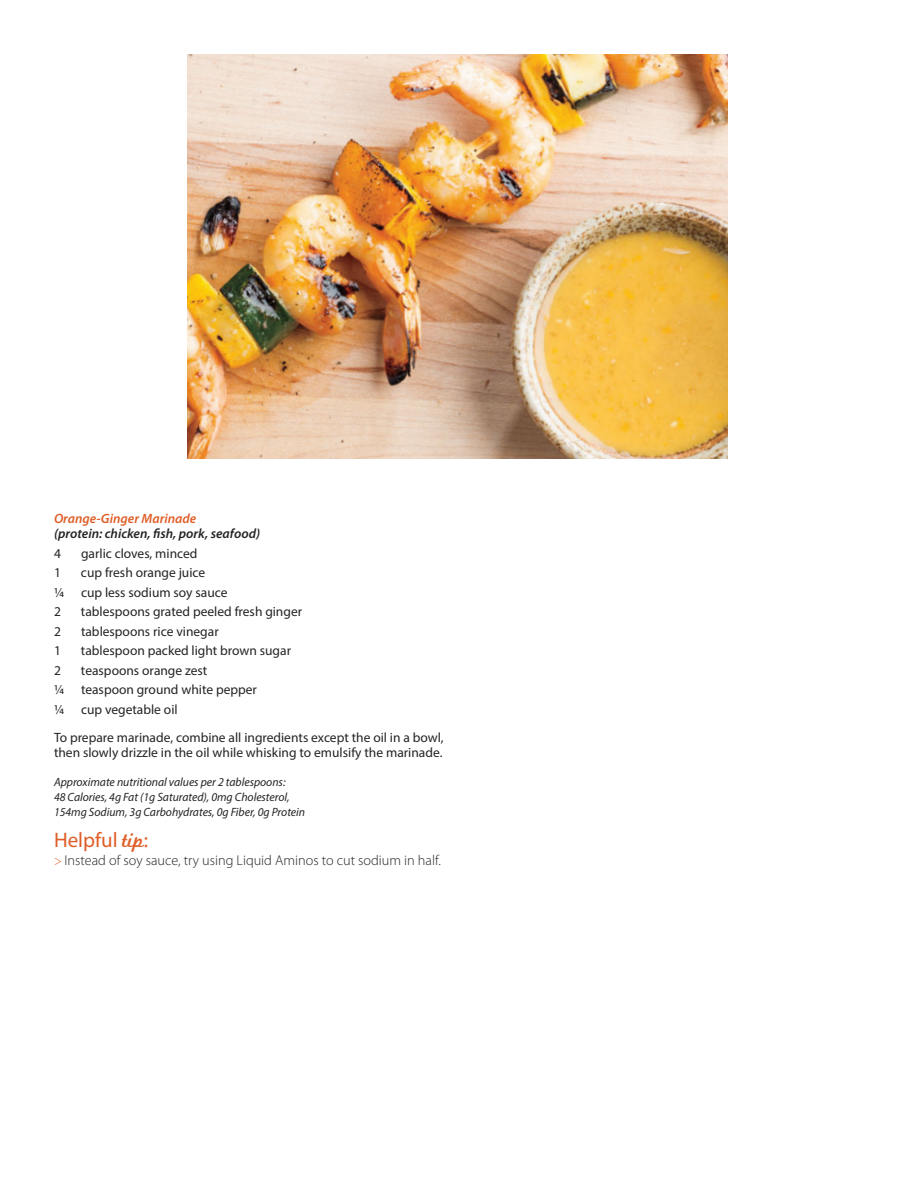
<style>
.page{position:relative;width:918px;height:1188px;background:#fff}
.page>*{position:absolute;margin:0;border:0;box-sizing:border-box;transform-origin:0 0}
.t1{font:21px "Myriad Pro";color:#df5d27}
.t2{font:300 14.25px "Myriad Pro";color:#242424}
.t3{font:13.5px/19.5px "Myriad Pro";color:#242424}
.t4{font:italic 600 13.5px "Myriad Pro";color:#242424}
.t5{font:italic 600 13.5px "Myriad Pro";color:#df5d27}
.t6{font:italic 12px/15px "Myriad Pro";letter-spacing:-.005em;color:#242424}
.s1{font-family:"Marketing Script"}
.s2{font-size:13.5px;color:#df5d27}
</style>
<div class="page">
<img style="left:188px;top:54px;width:540px;height:405px">
<p class="t5" style="left:54px;top:513px;width:144px">Orange-Ginger Marinade</p>
<p class="t4" style="left:54px;top:528px;width:208px">(protein: chicken, fish, pork, seafood)</p>
<p class="t3" style="left:54px;top:544px;width:8px">4</p>
<p class="t3" style="left:81px;top:544px;width:118px">garlic cloves, minced</p>
<p class="t3" style="left:54px;top:564px;width:8px">1</p>
<p class="t3" style="left:54px;top:564px;width:175px;text-indent:27px">cup fresh orange juice<br>¼ cup less sodium soy sauce<br>2</p>
<p class="t3" style="left:81px;top:603px;width:223px">tablespoons grated peeled fresh ginger</p>
<p class="t3" style="left:54px;top:622px;width:8px">2</p>
<p class="t3" style="left:81px;top:622px;width:139px">tablespoons rice vinegar</p>
<p class="t3" style="left:54px;top:642px;width:8px">1</p>
<p class="t3" style="left:81px;top:642px;width:212px">tablespoon packed light brown sugar</p>
<p class="t3" style="left:54px;top:661px;width:8px">2</p>
<p class="t3" style="left:54px;top:661px;width:205px;text-indent:27px">teaspoons orange zest<br>¼ teaspoon ground white pepper ¼ cup vegetable oil</p>
<p class="t3" style="left:54px;top:731px;width:391px;line-height:15px">To prepare marinade, combine all ingredients except the oil in a bowl, then slowly drizzle in the oil while whisking to emulsify the marinade.</p>
<p class="t6" style="left:54px;top:775px;width:253px">Approximate nutritional values per 2 tablespoons:<br>48 Calories, 4g Fat (1g Saturated), 0mg Cholesterol,<br>154mg Sodium, 3g Carbohydrates, 0g Fiber, 0g Protein</p>
<h1 class="t1" style="left:54px;top:832px;width:96px">Helpful <span class="s1">tip</span>:</h1>
<p class="t2" style="left:54px;top:855px;width:388px"><span class="s2">&gt;</span> Instead of soy sauce, try using Liquid Aminos to cut sodium in half.</p>
</div>
